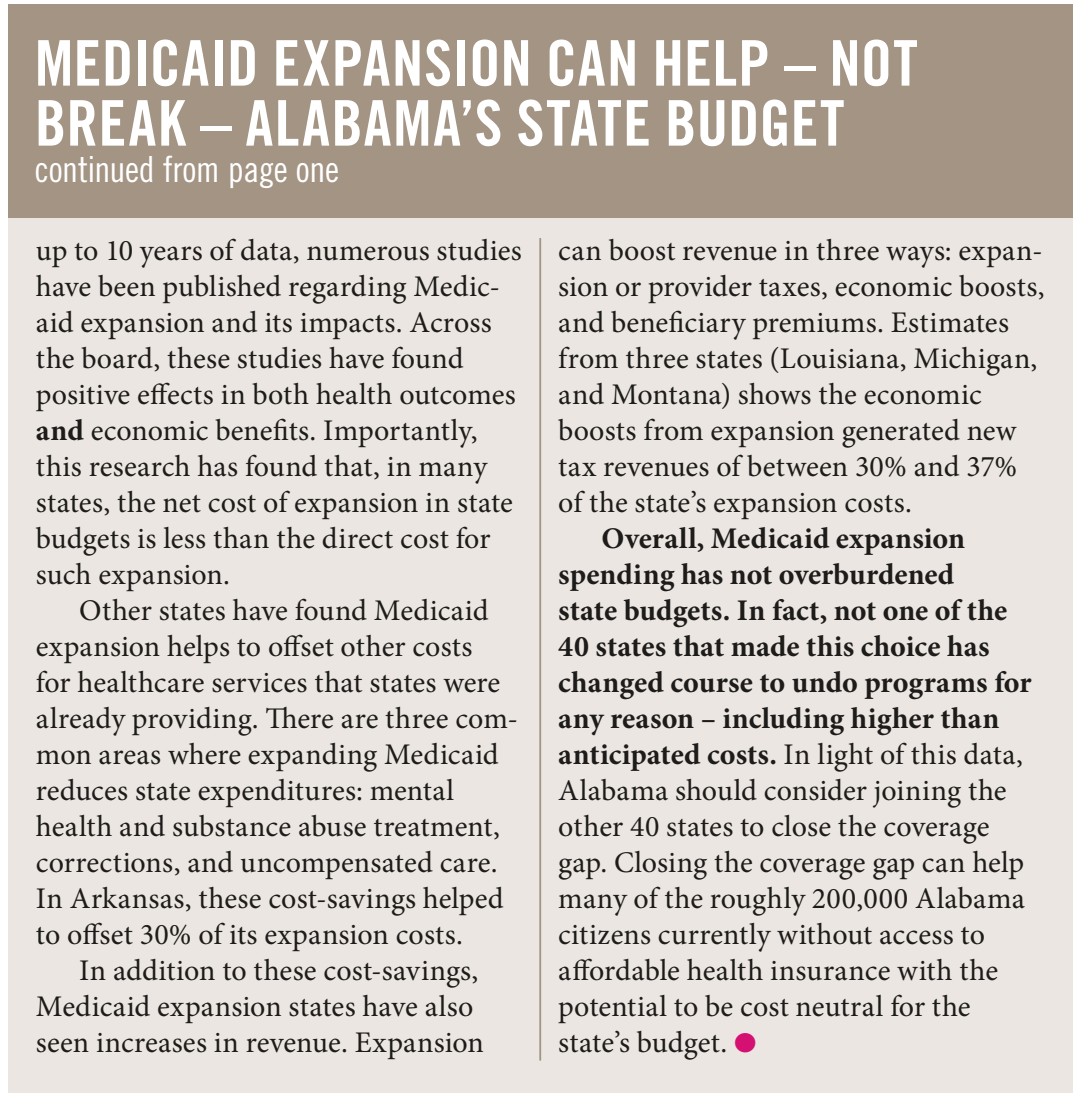
<style>
.page{position:relative;width:1084px;height:1102px;background:#fff}
.page>*{position:absolute;margin:0;border:0;box-sizing:border-box;transform-origin:0 0}
.t1{font:63px/60px "Trade Gothic LT Std Bd Cn 20";letter-spacing:.01em;color:#fff}
.t2{font:36px "Trade Gothic LT Std Cn 18";letter-spacing:-.01em;color:#fff}
.t3{font:30px/36px "Minion Pro";letter-spacing:.005em;color:#1d1c1a}
.s1{font-weight:700}
.s2{color:#d41073}
</style>
<div class="page">
<div style="left:8px;top:217px;width:1065px;height:875px;background:#ebe6e1"></div>
<hr style="left:540px;top:238px;width:1px;height:822px;background:#a39484">
<div style="left:8px;top:4px;width:1065px;height:214px;background:#a39484"></div>
<h1 class="t1" style="left:35px;top:33px;width:884px">MEDICAID EXPANSION CAN HELP – NOT<br>BREAK – ALABAMA’S STATE BUDGET</h1>
<p class="t2" style="left:35px;top:147px;width:306px">continued from page one</p>
<p class="t3" style="left:36px;top:232px;width:487px">up to 10 years of data, numerous studies have been published regarding Medic&shy;aid expansion and its impacts. Across the board, these studies have found positive effects in both health outcomes <span class="s1">and</span> economic benefits. Importantly, this research has found that, in many states, the net cost of expansion in state budgets is less than the direct cost for such expansion.</p>
<p class="t3" style="left:36px;top:592px;width:484px;text-indent:43px">Other states have found Medicaid expansion helps to offset other costs<br>for healthcare services that states were already providing. There are three com&shy;mon areas where expanding Medicaid reduces state expenditures: mental health and substance abuse treatment, corrections, and uncompensated care.<br>In Arkansas, these cost-savings helped to offset 30% of its expansion costs.</p>
<p class="t3" style="left:36px;top:952px;width:450px;text-indent:43px">In addition to these cost-savings,<br>Medicaid expansion states have also seen increases in revenue. Expansion</p>
<p class="t3" style="left:558px;top:232px;width:488px">can boost revenue in three ways: expan&shy;sion or provider taxes, economic boosts, and beneficiary premiums. Estimates from three states (Louisiana, Michigan, and Montana) shows the economic boosts from expansion generated new tax revenues of between 30% and 37% of the state’s expansion costs.</p>
<p class="t3" style="left:558px;top:520px;width:475px;text-indent:43px"><span class="s1">Overall, Medicaid expansion spending has not overburdened<br>state budgets. In fact, not one of the 40 states that made this choice has changed course to undo programs for any reason – including higher than anticipated costs.</span> In light of this data, Alabama should consider joining the other 40 states to close the coverage gap. Closing the coverage gap can help many of the roughly 200,000 Alabama citizens currently without access to affordable health insurance with the potential to be cost neutral for the state’s budget. <span class="s2">●</span></p>
</div>
